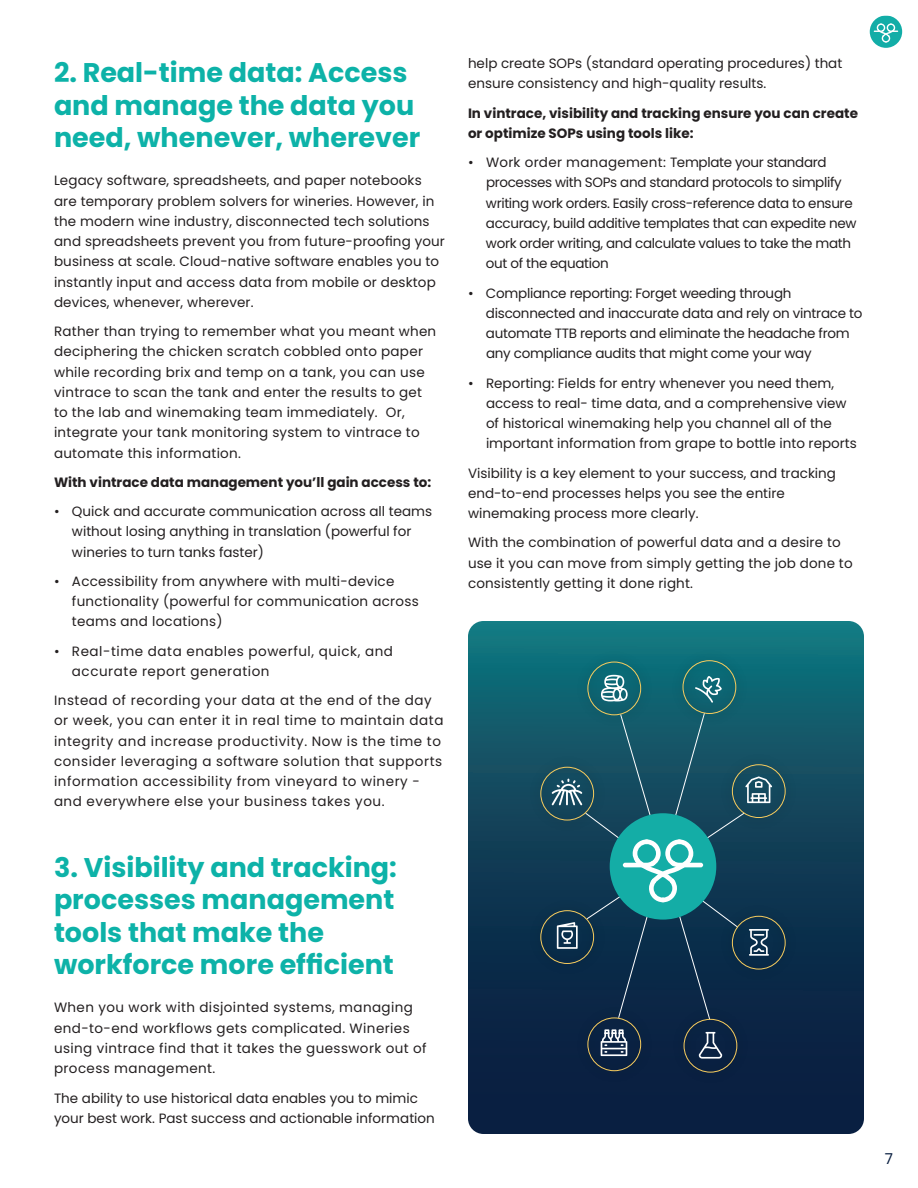
<style>
.page{position:relative;width:918px;height:1188px;background:#fff}
.page>*{position:absolute;margin:0;border:0;box-sizing:border-box;transform-origin:0 0}
.t1{font:700 27px/32.4px "Poppins";color:#0db2a8}
.t2{font:15px "Poppins";color:#091e40}
.t3{font:13.5px/20.2px "Poppins";letter-spacing:.01em;color:#231f20}
.t4{font:13.5px/20.2px "Poppins";letter-spacing:.04em;color:#231f20}
.t5{font:13.5px/20.2px "Poppins";letter-spacing:-.025em;color:#231f20}
.t6{font:13.5px/20.2px "Poppins";letter-spacing:-.02em;color:#231f20}
.t7{font:13.5px/20.2px "Poppins";letter-spacing:.03em;color:#231f20}
.t8{font:700 13.5px/20.2px "Poppins";color:#231f20}
</style>
<div class="page">
<svg style="left:870px;top:15px;width:32px;height:33px"></svg>
<svg style="left:468px;top:621px;width:396px;height:513px;background:#0e3f58"></svg>
<div style="left:524px;top:894px;width:28px;height:86px;background:#092d4a"></div>
<div style="left:772px;top:900px;width:30px;height:86px;background:#092d49"></div>
<img style="left:524px;top:751px;width:28px;height:86px">
<img style="left:772px;top:748px;width:30px;height:86px">
<img style="left:666px;top:644px;width:86px;height:68px">
<div style="left:683px;top:660px;width:53px;height:54px;border:1px solid #f8cd5e;border-radius:50%"></div>
<svg style="left:695px;top:676px;width:27px;height:27px"></svg>
<img style="left:571px;top:645px;width:86px;height:67px">
<div style="left:587px;top:662px;width:54px;height:53px;border:1px solid #f8cd5e;border-radius:50%"></div>
<svg style="left:601px;top:675px;width:27px;height:26px"></svg>
<div style="left:667px;top:1020px;width:86px;height:69px;background:#0a2142"></div>
<div style="left:684px;top:1019px;width:53px;height:54px;border:1px solid #f8cd5e;border-radius:50%"></div>
<svg style="left:699px;top:1032px;width:23px;height:27px"></svg>
<div style="left:571px;top:1020px;width:86px;height:67px;background:#0a2142"></div>
<div style="left:587px;top:1017px;width:54px;height:54px;border:1px solid #f8cd5e;border-radius:50%"></div>
<svg style="left:601px;top:1029px;width:26px;height:27px"></svg>
<svg style="left:552px;top:712px;width:220px;height:308px;background:#1c5265"></svg>
<h1 class="t1" style="left:54px;top:57px;width:368px">2. Real-time data: Access and manage the data you need, whenever, wherever</h1>
<p class="t3" style="left:54px;top:171px;width:393px">Legacy software, spreadsheets, and paper notebooks are temporary problem solvers for wineries. However, in the modern wine industry, disconnected tech solutions and spreadsheets prevent you from future-proofing your business at scale. Cloud-native software enables you to instantly input and access data from mobile or desktop devices, whenever, wherever.</p>
<p class="t3" style="left:54px;top:321px;width:384px">Rather than trying to remember what you meant when deciphering the chicken scratch cobbled onto paper while recording brix and temp on a tank, you can use vintrace to scan the tank and enter the results to get to the lab and winemaking team immediately. Or, integrate your tank monitoring system to vintrace to automate this information.</p>
<p class="t8" style="left:54px;top:472px;width:379px">With vintrace data management you’ll gain access to:</p>
<p class="t3" style="left:72px;top:501px;width:362px;text-indent:-18px">• Quick and accurate communication across all teams without losing anything in translation (powerful for wineries to turn tanks faster)</p>
<p class="t3" style="left:72px;top:571px;width:348px;text-indent:-18px">• Accessibility from anywhere with multi-device functionality (powerful for communication across teams and locations)</p>
<p class="t4" style="left:72px;top:641px;width:323px;text-indent:-18px">• Real-time data enables powerful, quick, and accurate report generation</p>
<p class="t4" style="left:54px;top:690px;width:391px">Instead of recording your data at the end of the day or week, you can enter it in real time to maintain data integrity and increase productivity. Now is the time to consider leveraging a software solution that supports information accessibility from vineyard to winery - and everywhere else your business takes you.</p>
<h1 class="t1" style="left:54px;top:852px;width:344px">3. Visibility and tracking: processes management tools that make the workforce more efficient</h1>
<p class="t7" style="left:54px;top:998px;width:374px">When you work with disjointed systems, managing end-to-end workflows gets complicated. Wineries using vintrace find that it takes the guesswork out of process management.</p>
<p class="t3" style="left:54px;top:1088px;width:382px">The ability to use historical data enables you to mimic your best work. Past success and actionable information</p>
<p class="t3" style="left:468px;top:53px;width:376px">help create SOPs (standard operating procedures) that ensure consistency and high-quality results.</p>
<p class="t8" style="left:468px;top:103px;width:392px">In vintrace, visibility and tracking ensure you can create or optimize SOPs using tools like:</p>
<p class="t5" style="left:486px;top:152px;width:372px;text-indent:-18px">• Work order management: Template your standard processes with SOPs and standard protocols to simplify writing work orders. Easily cross-reference data to ensure accuracy, build additive templates that can expedite new work order writing, and calculate values to take the math out of the equation</p>
<p class="t6" style="left:486px;top:283px;width:378px;text-indent:-18px">• Compliance reporting: Forget weeding through disconnected and inaccurate data and rely on vintrace to automate TTB reports and eliminate the headache from any compliance audits that might come your way</p>
<p class="t3" style="left:486px;top:373px;width:372px;text-indent:-18px">• Reporting: Fields for entry whenever you need them, access to real- time data, and a comprehensive view of historical winemaking help you channel all of the important information from grape to bottle into reports</p>
<p class="t3" style="left:468px;top:463px;width:370px">Visibility is a key element to your success, and tracking end-to-end processes helps you see the entire winemaking process more clearly.</p>
<p class="t3" style="left:468px;top:533px;width:386px">With the combination of powerful data and a desire to use it you can move from simply getting the job done to consistently getting it done right.</p>
<p class="t2" style="left:885px;top:1150px;width:10px">7</p>
</div>
